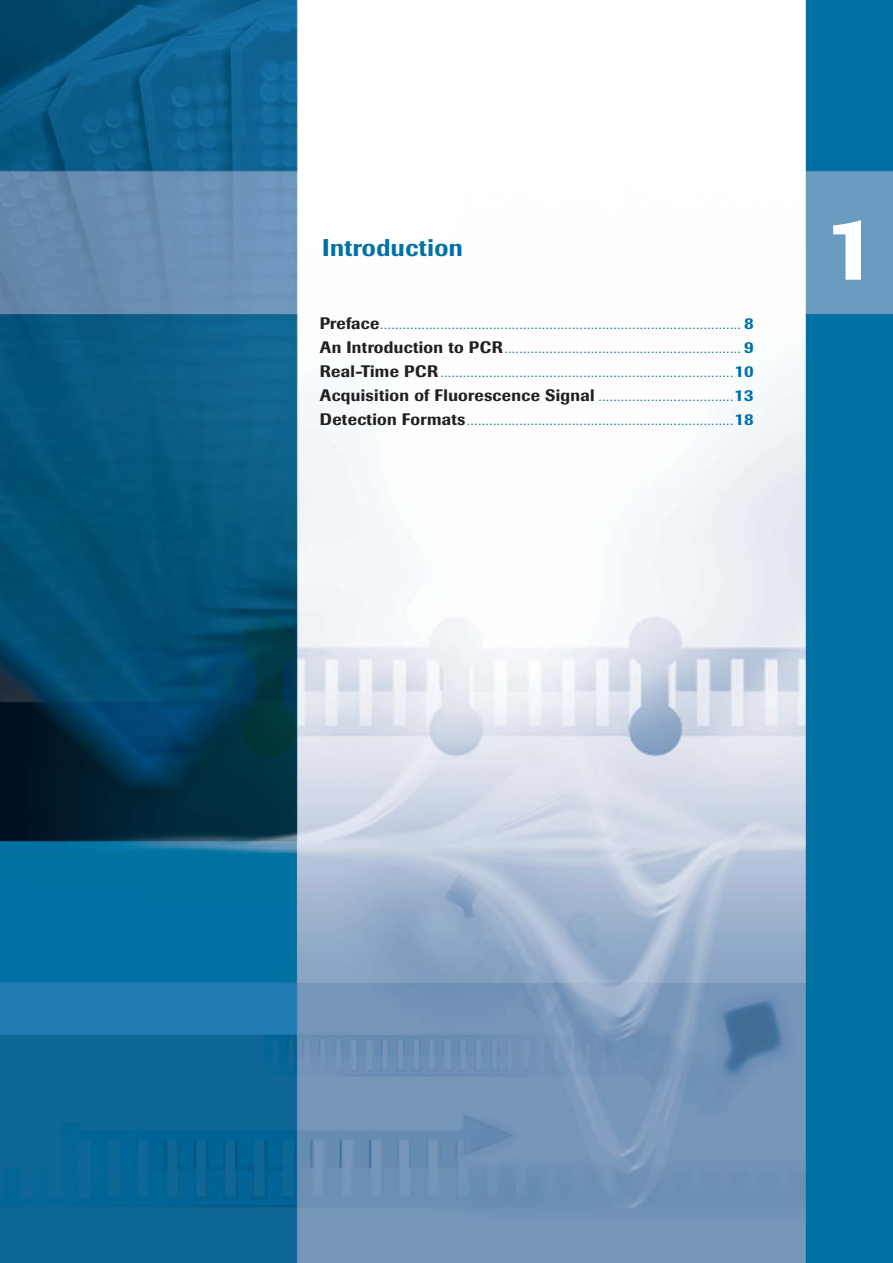
<style>
.page{position:relative;width:893px;height:1263px;background:#fff}
.page>*{position:absolute;margin:0;border:0;box-sizing:border-box;transform-origin:0 0}
.t1{font:500 90px "Imago";color:#fff}
.t2{font:500 24px "Imago";letter-spacing:.02em;color:#0071a2}
.t3{font:300 16.5px/24px "Imago";color:#0071a2;text-align:justify}
.s1{font-weight:500;color:#231f20}
.s2{font-weight:500}
</style>
<div class="page">
<img style="left:0;top:0;width:893px;height:1263px">
<h2 class="t2" style="left:322px;top:239px;width:142px">Introduction</h2>
<p class="t3" style="left:320px;top:313px;width:435px"><span class="s1">Preface</span> ................................................................................................ <span class="s2">8<br></span><span class="s1">An Introduction to PCR</span> ............................................................... <span class="s2">9<br></span><span class="s1">Real-Time PCR</span> ..............................................................................<span class="s2">10<br></span><span class="s1">Acquisition of Fluorescence Signal</span> ....................................<span class="s2">13<br></span><span class="s1">Detection Formats</span> .......................................................................<span class="s2">18</span></p>
<h1 class="t1" style="left:824px;top:216px;width:54px">1</h1>
</div>
